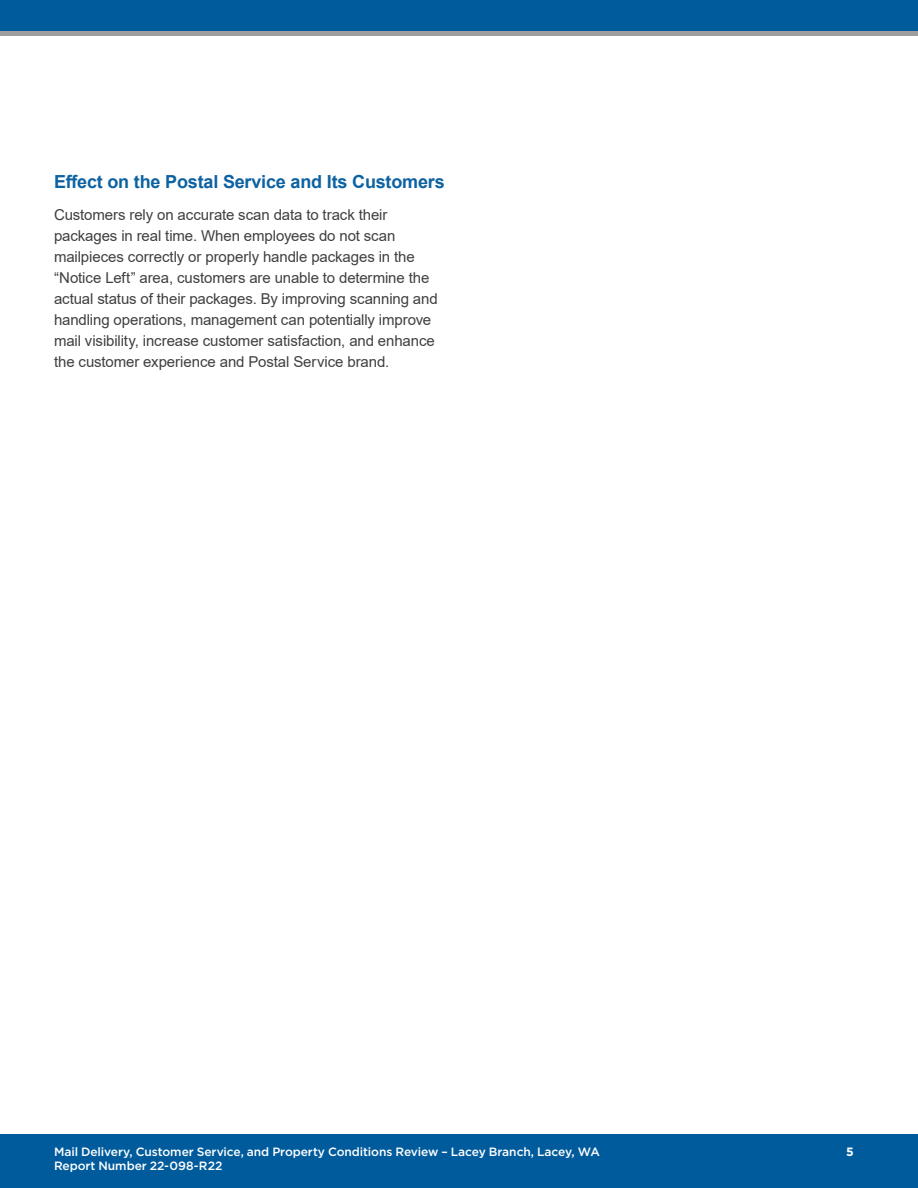
<style>
.page{position:relative;width:918px;height:1188px;background:#fff}
.page>*{position:absolute;margin:0;border:0;box-sizing:border-box;transform-origin:0 0}
.t1{font:700 18px "Arial";letter-spacing:-.01em;color:#0d62a1}
.t2{font:15px/21px "Arial";letter-spacing:-.005em;color:#403f41}
.t3{font:500 12px/13.5px "Gotham";letter-spacing:-.005em;color:#fff}
.t4{font:700 12px "Gotham";color:#fff}
</style>
<div class="page">
<div style="left:0;top:1134px;width:918px;height:54px;background:#005b9d"></div>
<div style="left:0;top:0;width:918px;height:31px;background:#005b9d"></div>
<hr style="left:0;top:32px;width:918px;height:4px;background:#9e9e9e">
<p class="t1" style="left:54px;top:169px;width:392px">Effect on the Postal Service and Its Customers</p>
<p class="t2" style="left:54px;top:204px;width:385px">Customers rely on accurate scan data to track their packages in real time. When employees do not scan mailpieces correctly or properly handle packages in the “Notice Left” area, customers are unable to determine the actual status of their packages. By improving scanning and handling operations, management can potentially improve mail visibility, increase customer satisfaction, and enhance the customer experience and Postal Service brand.</p>
<p class="t3" style="left:54px;top:1145px;width:547px">Mail Delivery, Customer Service, and Property Conditions Review – Lacey Branch, Lacey, WA<br>Report Number 22-098-R22</p>
<p class="t4" style="left:846px;top:1145px;width:9px">5</p>
</div>
